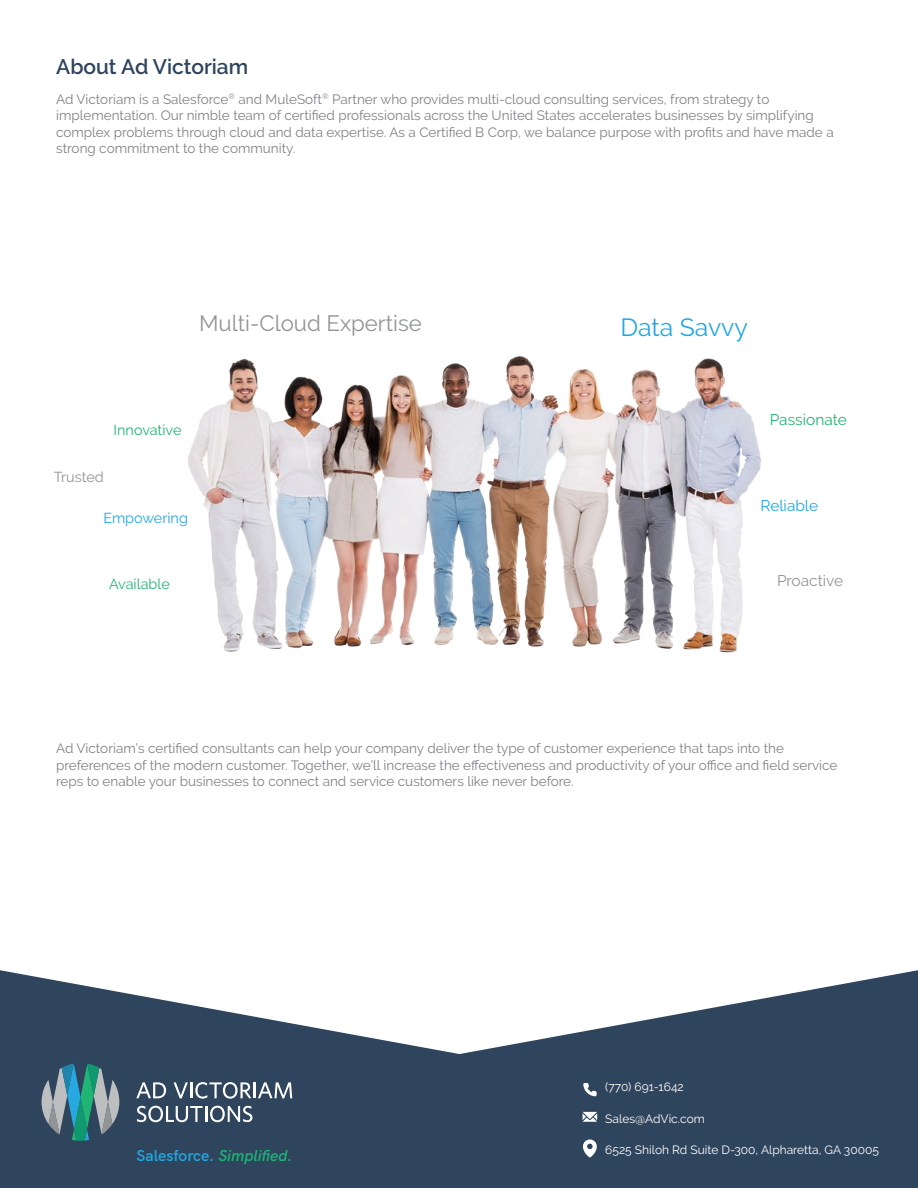
<style>
.page{position:relative;width:918px;height:1188px;background:#fff}
.page>*{position:absolute;margin:0;border:0;box-sizing:border-box;transform-origin:0 0}
.t1{font:24.75px "Raleway";color:#20a8e0}
.t2{font:22.2px "Raleway";color:#929496}
.t3{font:600 21px "Raleway";color:#2e445d}
.t4{font:600 15.75px "HK Grotesk";color:#24a7df}
.t5{font:15.45px "Raleway";color:#22b473}
.t6{font:15.45px "Raleway";color:#929496}
.t7{font:15.45px "Raleway";color:#20a8e0}
.t8{font:14.4px "Raleway";color:#22b473}
.t9{font:14.4px "Raleway";color:#20a8e0}
.t10{font:14.4px "Raleway";color:#929496}
.t11{font:13.5px/16.5px "Raleway";color:#808285}
.t12{font:12px "Raleway";color:#fff}
.s1{font-style:italic;color:#1cb574}
</style>
<div class="page">
<svg style="left:0;top:970px;width:918px;height:218px;fill:#2f445d"></svg>
<svg style="left:583px;top:1139px;width:14px;height:18px"></svg>
<svg style="left:583px;top:1112px;width:14px;height:10px"></svg>
<svg style="left:583px;top:1083px;width:14px;height:13px"></svg>
<svg style="left:136px;top:1082px;width:30px;height:16px"></svg>
<svg style="left:174px;top:1082px;width:77px;height:17px"></svg>
<hr style="left:253px;top:1082px;width:3px;height:16px;background:#fff">
<svg style="left:258px;top:1082px;width:34px;height:16px"></svg>
<svg style="left:137px;top:1106px;width:115px;height:16px"></svg>
<svg style="left:42px;top:1064px;width:77px;height:77px;background:#548189"></svg>
<img style="left:187px;top:356px;width:575px;height:297px">
<h3 class="t3" style="left:56px;top:54px;width:194px">About Ad Victoriam</h3>
<p class="t11" style="left:56px;top:91px;width:779px">Ad Victoriam is a Salesforce<sup>®</sup> and MuleSoft<sup>®</sup> Partner who provides multi-cloud consulting services, from strategy to implementation. Our nimble team of certified professionals across the United States accelerates businesses by simplifying complex problems through cloud and data expertise. As a Certified B Corp, we balance purpose with profits and have made a strong commitment to the community.</p>
<h2 class="t2" style="left:199px;top:310px;width:224px">Multi-Cloud Expertise</h2>
<h1 class="t1" style="left:620px;top:313px;width:129px">Data Savvy</h1>
<p class="t8" style="left:114px;top:422px;width:69px">Innovative</p>
<p class="t10" style="left:54px;top:468px;width:51px">Trusted</p>
<p class="t9" style="left:103px;top:509px;width:86px">Empowering</p>
<p class="t5" style="left:770px;top:411px;width:78px">Passionate</p>
<p class="t7" style="left:761px;top:496px;width:59px">Reliable</p>
<p class="t8" style="left:109px;top:576px;width:62px">Available</p>
<p class="t6" style="left:777px;top:572px;width:68px">Proactive</p>
<p class="t11" style="left:56px;top:740px;width:783px">Ad Victoriam’s certified consultants can help your company deliver the type of customer experience that taps into the preferences of the modern customer. Together, we’ll increase the effectiveness and productivity of your office and field service reps to enable your businesses to connect and service customers like never before.</p>
<p class="t4" style="left:137px;top:1144px;width:157px">Salesforce. <span class="s1">Simplified.</span></p>
<p class="t12" style="left:605px;top:1080px;width:80px">(770) 691-1642</p>
<p class="t12" style="left:605px;top:1111px;width:101px">Sales@AdVic.com</p>
<p class="t12" style="left:605px;top:1142px;width:275px">6525 Shiloh Rd Suite D-300, Alpharetta, GA 30005</p>
</div>
